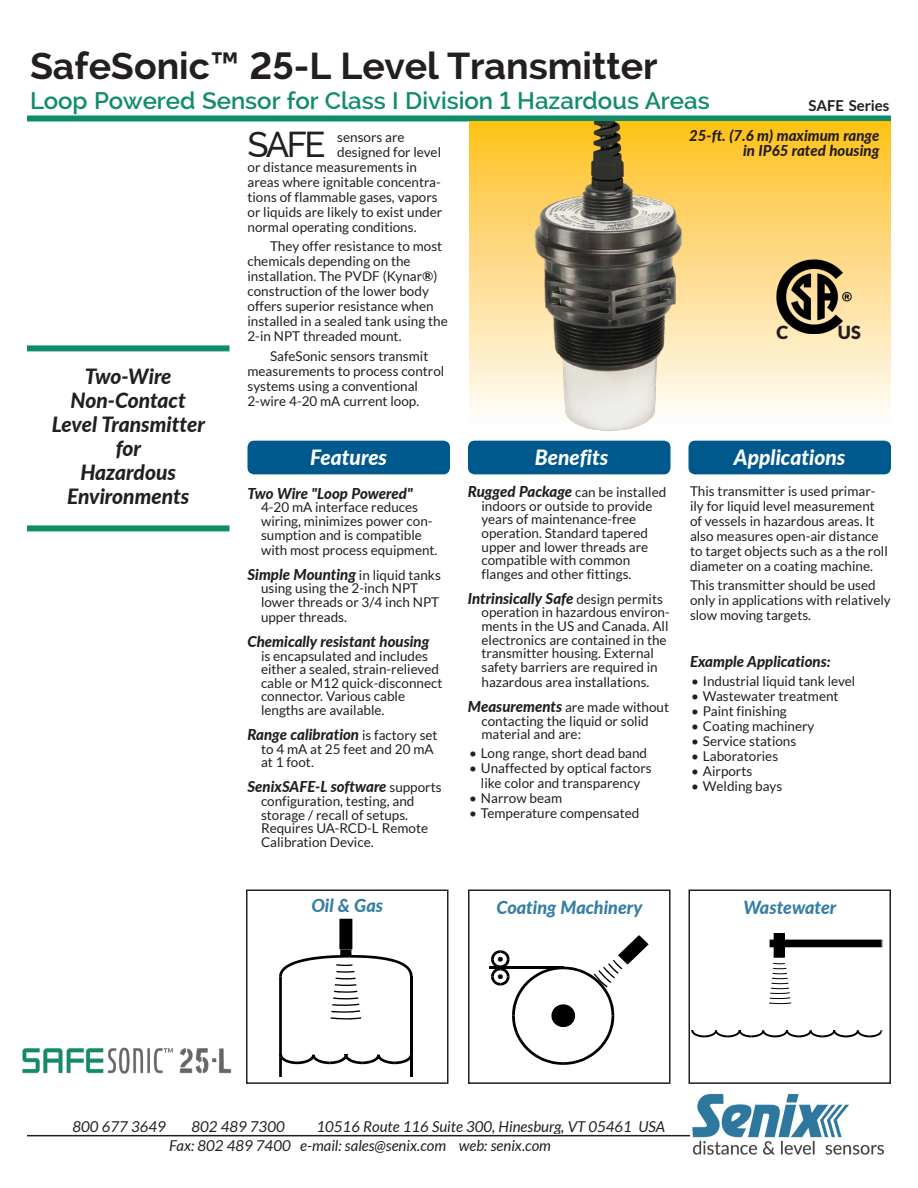
<style>
.page{position:relative;width:918px;height:1188px;background:#fff}
.page>*{position:absolute;margin:0;border:0;box-sizing:border-box;transform-origin:0 0}
.t1{font:700 37.5px "Raleway";color:#231f20}
.t2{font:500 36px "Raleway";color:#231f20;scale:.96 1}
.t3{font:600 24px "Raleway";color:#118c69}
.t4{font:italic 800 21px/24px "Lato";color:#231f20;text-align:center}
.t5{font:italic 800 21px "Lato";color:#fff}
.t6{font:italic 800 18px "Lato";color:#347ea5}
.t7{font:900 18px "Lato";color:#231f20}
.t8{font:italic 800 15px/15px "Lato";color:#231f20;text-align:right}
.t9{font:italic 15px/19.2px "Lato";color:#231f20}
.t10{font:700 15px "Lato";color:#231f20}
.t11{font:13.5px/13.5px "Lato";color:#231f20}
.s1{font-weight:600}
.s2{font-family:"Raleway";font-weight:700}
.s3{font-weight:800;font-style:italic;font-size:15px}
.s4{font-weight:400;font-style:normal;font-size:13.5px}
</style>
<div class="page">
<div style="left:468px;top:441px;width:203px;height:33px;background:#00598c;border-radius:7px"></div>
<div style="left:248px;top:441px;width:202px;height:33px;background:#00598c;border-radius:7px"></div>
<div style="left:689px;top:441px;width:202px;height:33px;background:#00598c;border-radius:7px"></div>
<div style="left:27px;top:115px;width:864px;height:6px;background:#118c69"></div>
<hr style="left:27px;top:1135px;width:709px;height:1px;background:#231f20">
<svg style="left:279px;top:918px;width:134px;height:159px"></svg>
<div style="left:246px;top:889px;width:203px;height:195px;border:2px solid #231f20"></div>
<hr style="left:489px;top:967px;width:75px;height:2px;background:#000">
<svg style="left:491px;top:935px;width:158px;height:130px"></svg>
<div style="left:468px;top:890px;width:203px;height:194px;border:2px solid #231f20"></div>
<svg style="left:692px;top:1030px;width:191px;height:7px"></svg>
<svg style="left:769px;top:933px;width:114px;height:71px"></svg>
<div style="left:689px;top:890px;width:202px;height:194px;border:2px solid #231f20"></div>
<img style="left:23px;top:1048px;width:209px;height:25px">
<div style="left:470px;top:121px;width:421px;height:305px;background:linear-gradient(to bottom,#fec01f,#fefcff)"></div>
<img style="left:775px;top:257px;width:79px;height:77px">
<img style="left:472px;top:122px;width:274px;height:328px">
<div style="left:27px;top:345px;width:203px;height:6px;background:#118c69"></div>
<div style="left:27px;top:525px;width:203px;height:6px;background:#118c69"></div>
<img style="left:690px;top:1093px;width:194px;height:62px">
<h1 class="t1" style="left:30px;top:44px;width:629px">SafeSonic<span class="s1">™</span> 25-L Level Transmitter</h1>
<h3 class="t3" style="left:30px;top:87px;width:681px">Loop Powered Sensor for Class I Division 1 Hazardous Areas</h3>
<p class="t10" style="left:809px;top:97px;width:82px">SAFE Series</p>
<p class="t8" style="left:689px;top:129px;width:192px">25-ft. (7.6 m) maximum range in IP65 rated housing</p>
<h2 class="t2" style="left:248px;top:124px;width:83px">SAFE</h2>
<p class="t11" style="left:337px;top:131px;width:69px">sensors are</p>
<p class="t11" style="left:337px;top:146px;width:105px">designed for level</p>
<p class="t11" style="left:248px;top:161px;width:171px">or distance measurements in</p>
<p class="t11" style="left:248px;top:176px;width:195px">areas where ignitable concentra-</p>
<p class="t11" style="left:248px;top:191px;width:192px">tions of flammable gases, vapors</p>
<p class="t11" style="left:248px;top:206px;width:196px">or liquids are likely to exist under</p>
<p class="t11" style="left:248px;top:221px;width:171px">normal operating conditions.</p>
<p class="t11" style="left:247px;top:240px;width:202px;line-height:15px;text-indent:23px">They offer resistance to most chemicals depending on the installation. The PVDF (Kynar<span class="s2">®</span>) construction of the lower body offers superior resistance when installed in a sealed tank using the<br>2-in NPT threaded mount.</p>
<p class="t11" style="left:247px;top:349px;width:198px;line-height:15px;text-indent:23px">SafeSonic sensors transmit measurements to process control systems using a conventional<br>2-wire 4-20 mA current loop.</p>
<h3 class="t7" style="left:777px;top:322px;width:13px">C</h3>
<h3 class="t7" style="left:838px;top:322px;width:24px">US</h3>
<h3 class="t4" style="left:52px;top:365px;width:155px">Two-Wire<br>Non-Contact<br>Level Transmitter for<br>Hazardous<br>Environments</h3>
<h3 class="t5" style="left:310px;top:448px;width:78px">Features</h3>
<h3 class="t5" style="left:535px;top:448px;width:75px">Benefits</h3>
<h3 class="t5" style="left:734px;top:448px;width:113px">Applications</h3>
<p class="t11" style="left:481px;top:487px;width:186px;text-indent:-14px"><span class="s3">Rugged Package</span> can be installed indoors or outside to provide years of maintenance-free operation. Standard tapered upper and lower threads are compatible with common flanges and other fittings.</p>
<p class="t8" style="left:468px;top:592px;width:196px">Intrinsically Safe <span class="s4">design permits</span></p>
<p class="t11" style="left:481px;top:607px;width:190px">operation in hazardous environ&shy;ments in the US and Canada. All electronics are contained in the transmitter housing. External safety barriers are required in</p>
<p class="t11" style="left:468px;top:670px;width:203px;line-height:25.2px;text-align:center">hazardous area installations.<br><span class="s3">Measurements</span> are made without</p>
<p class="t11" style="left:481px;top:715px;width:169px">contacting the liquid or solid material and are:</p>
<p class="t11" style="left:469px;top:747px;width:180px">• Long range, short dead band</p>
<p class="t11" style="left:469px;top:761px;width:184px;line-height:15px;text-align:center">• Unaffected by optical factors like color and transparency</p>
<p class="t11" style="left:469px;top:792px;width:95px">• Narrow beam</p>
<p class="t11" style="left:469px;top:807px;width:172px">• Temperature compensated</p>
<p class="t11" style="left:690px;top:485px;width:199px;line-height:15px">This transmitter is used primar&shy;ily for liquid level measurement of vessels in hazardous areas. It also measures open-air distance to target objects such as a the roll diameter on a coating machine.</p>
<p class="t11" style="left:690px;top:579px;width:202px;line-height:15px">This transmitter should be used only in applications with relatively slow moving targets.</p>
<p class="t8" style="left:690px;top:655px;width:142px">Example Applications:</p>
<p class="t11" style="left:691px;top:675px;width:166px">• Industrial liquid tank level</p>
<p class="t11" style="left:691px;top:690px;width:149px">• Wastewater treatment</p>
<p class="t11" style="left:691px;top:705px;width:97px">• Paint finishing</p>
<p class="t11" style="left:691px;top:720px;width:125px">• Coating machinery</p>
<p class="t11" style="left:691px;top:735px;width:107px">• Service stations</p>
<p class="t11" style="left:691px;top:750px;width:89px">• Laboratories</p>
<p class="t11" style="left:691px;top:765px;width:63px">• Airports</p>
<p class="t11" style="left:691px;top:780px;width:93px">• Welding bays</p>
<p class="t8" style="left:248px;top:487px;width:167px">Two Wire "Loop Powered"</p>
<p class="t11" style="left:261px;top:502px;width:173px">4-20 mA interface reduces wiring, minimizes power con&shy;sumption and is compatible</p>
<p class="t11" style="left:261px;top:544px;width:178px">with most process equipment.</p>
<p class="t8" style="left:248px;top:568px;width:195px">Simple Mounting <span class="s4">in liquid tanks</span></p>
<p class="t11" style="left:261px;top:583px;width:180px">using using the 2-inch NPT lower threads or 3/4 inch NPT</p>
<p class="t11" style="left:261px;top:611px;width:87px">upper threads.</p>
<p class="t8" style="left:248px;top:635px;width:183px">Chemically resistant housing</p>
<p class="t11" style="left:261px;top:650px;width:183px">is encapsulated and includes either a sealed, strain-relieved cable or M12 quick-disconnect connector. Various cable lengths are available.</p>
<p class="t8" style="left:248px;top:728px;width:192px">Range calibration <span class="s4">is factory set</span></p>
<p class="t11" style="left:261px;top:743px;width:174px">to 4 mA at 25 feet and 20 mA at 1 foot.</p>
<p class="t8" style="left:248px;top:780px;width:196px">SenixSAFE-L software <span class="s4">supports</span></p>
<p class="t11" style="left:261px;top:795px;width:169px">configuration, testing, and storage / recall of setups.<br>Requires UA-RCD-L Remote<br>Calibration Device.</p>
<h3 class="t6" style="left:311px;top:898px;width:73px">Oil &amp; Gas</h3>
<h3 class="t6" style="left:497px;top:899px;width:147px">Coating Machinery</h3>
<h3 class="t6" style="left:743px;top:899px;width:94px">Wastewater</h3>
<p class="t9" style="left:169px;top:1118px;width:497px;text-indent:147px">10516 Route 116 Suite 300, Hinesburg, VT 05461 USA<br>Fax: 802 489 7400 e-mail: sales@senix.com web: senix.com</p>
<p class="t9" style="left:73px;top:1118px;width:95px">800 677 3649</p>
<p class="t9" style="left:191px;top:1118px;width:95px">802 489 7300</p>
</div>
